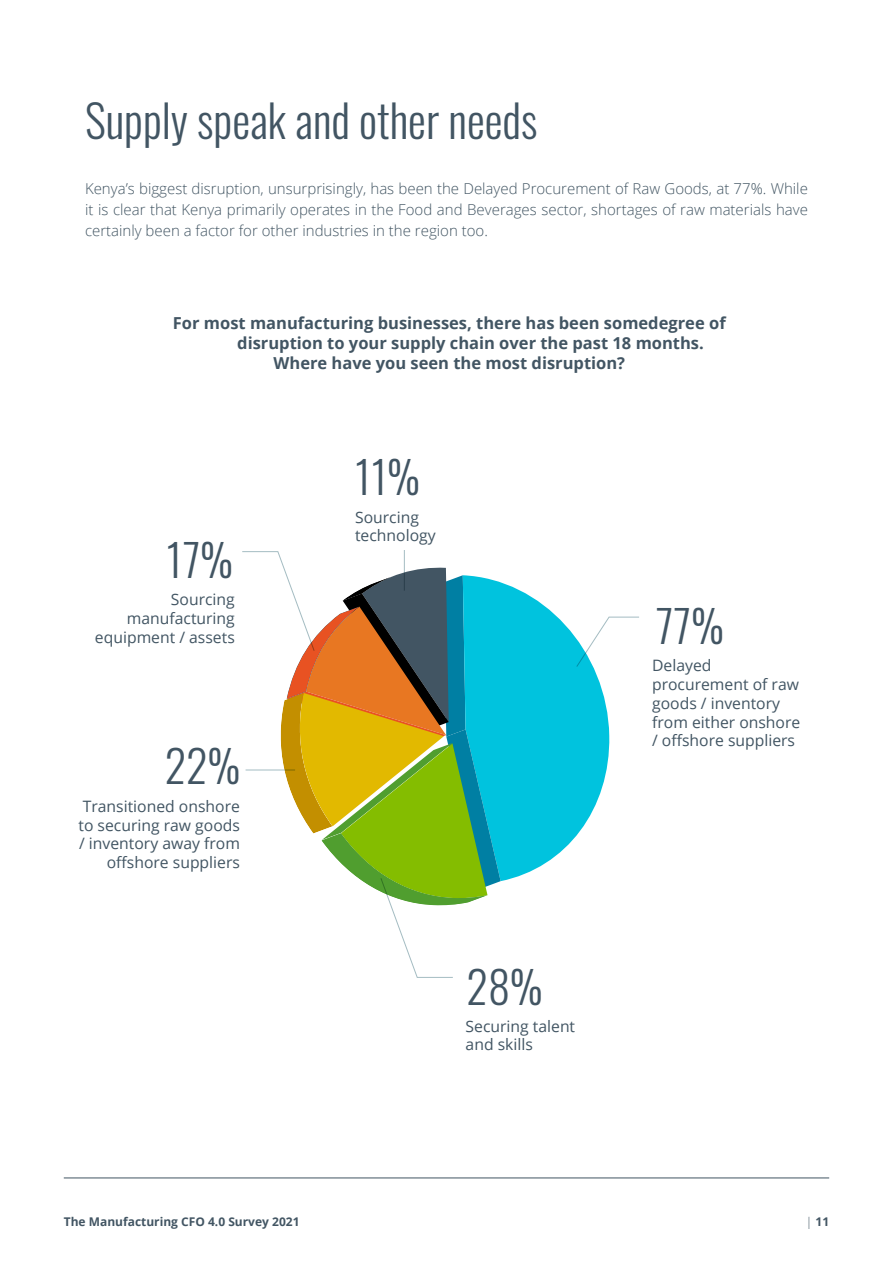
<style>
.page{position:relative;width:893px;height:1263px;background:#fff}
.page>*{position:absolute;margin:0;border:0;box-sizing:border-box;transform-origin:0 0}
.t1{font:300 45px "Oswald";color:#425563}
.t2{font:300 44.4px "Oswald";color:#425563}
.t3{font:700 16.5px "Open Sans";color:#425563}
.t4{font:15.75px/18.9px "Open Sans";color:#425563}
.t5{font:300 15px/21px "Open Sans";color:#425563;text-align:justify}
.t6{font:700 12px "Open Sans";color:#425563}
.s1{font-weight:300}
</style>
<div class="page">
<svg style="left:501px;top:582px;width:109px;height:299px;fill:#00c3de"></svg>
<svg style="left:576px;top:616px;width:63px;height:52px"></svg>
<hr style="left:404px;top:550px;width:1px;height:41px;background:#a4bcc2">
<svg style="left:242px;top:551px;width:259px;height:427px"></svg>
<hr style="left:246px;top:770px;width:49px;height:1px;background:#a4bcc2">
<hr style="left:64px;top:1177px;width:765px;height:1px;background:#425563">
<h1 class="t1" style="left:85px;top:80px;width:454px">Supply speak and other needs</h1>
<p class="t5" style="left:85px;top:178px;width:724px">Kenya’s biggest disruption, unsurprisingly, has been the Delayed Procurement of Raw Goods, at 77%. While it is clear that Kenya primarily operates in the Food and Beverages sector, shortages of raw materials have certainly been a factor for other industries in the region too.</p>
<p class="t3" style="left:173px;top:312px;width:554px">For most manufacturing businesses, there has been somedegree of</p>
<p class="t3" style="left:237px;top:332px;width:468px">disruption to your supply chain over the past 18 months.</p>
<p class="t3" style="left:274px;top:351px;width:353px">Where have you seen the most disruption?</p>
<h2 class="t2" style="left:166px;top:520px;width:68px">17%</h2>
<p class="t4" style="left:95px;top:590px;width:141px;text-align:right">Sourcing manufacturing equipment / assets</p>
<h2 class="t2" style="left:165px;top:727px;width:77px">22%</h2>
<p class="t4" style="left:78px;top:796px;width:163px;text-align:right">Transitioned onshore to securing raw goods / inventory away from offshore suppliers</p>
<h2 class="t2" style="left:355px;top:438px;width:67px">11%</h2>
<p class="t4" style="left:355px;top:507px;width:82px">Sourcing technology</p>
<h2 class="t2" style="left:656px;top:586px;width:70px">77%</h2>
<p class="t4" style="left:652px;top:655px;width:150px">Delayed procurement of raw goods / inventory from either onshore / offshore suppliers</p>
<h2 class="t2" style="left:467px;top:948px;width:78px">28%</h2>
<p class="t4" style="left:466px;top:1016px;width:111px">Securing talent and skills</p>
<p class="t6" style="left:64px;top:1213px;width:237px">The Manufacturing CFO 4.0 Survey 2021</p>
<p class="t6" style="left:806px;top:1213px;width:25px"><span class="s1">|</span> 11</p>
</div>
